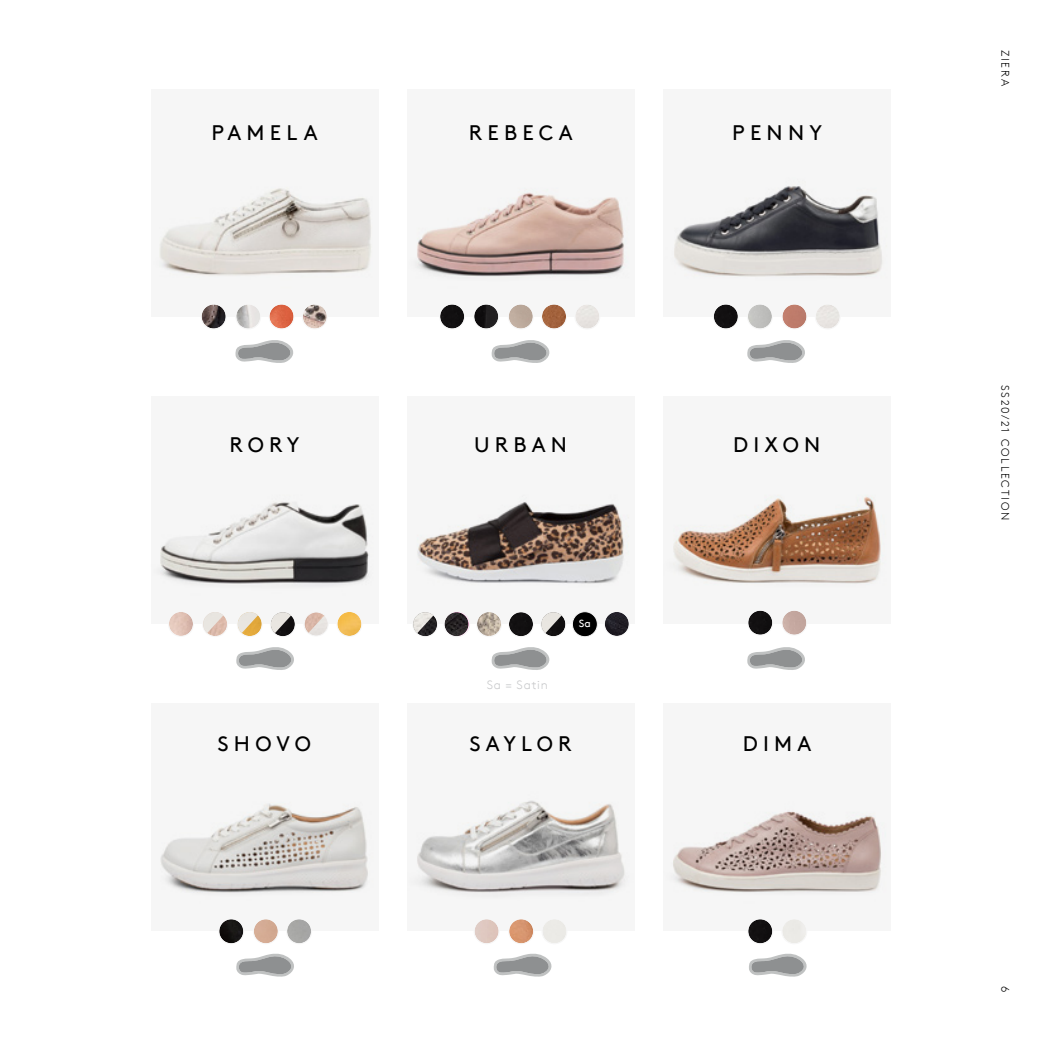
<style>
.page{position:relative;width:1042px;height:1042px;background:#fff}
.page>*{position:absolute;margin:0;border:0;box-sizing:border-box;transform-origin:0 0}
.t1{font:21px "Brown TT";letter-spacing:.25em;color:#000}
.t2{font:300 12.25px "Brown TT";letter-spacing:.065em;color:#c7c8ca}
.t3{font:300 11.03px "Brown TT";letter-spacing:.165em;color:#000}
.t4{font:10.5px "Brown TT";color:#fff}
</style>
<div class="page">
<img style="left:666px;top:808px;width:220px;height:117px">
<img style="left:666px;top:494px;width:220px;height:121px">
<img style="left:156px;top:187px;width:217px;height:123px">
<img style="left:671px;top:177px;width:216px;height:133px">
<img style="left:409px;top:187px;width:220px;height:123px">
<img style="left:153px;top:494px;width:220px;height:124px">
<img style="left:408px;top:794px;width:222px;height:131px">
<img style="left:160px;top:802px;width:213px;height:123px">
<img style="left:417px;top:494px;width:212px;height:125px">
<img style="left:303px;top:304px;width:24px;height:24px;border-radius:12px">
<div style="left:302px;top:303px;width:26px;height:26px;border:1px solid #f6f6f6;border-radius:50%"></div>
<img style="left:575px;top:304px;width:24px;height:24px;border-radius:12px">
<div style="left:574px;top:303px;width:26px;height:26px;border:1px solid #f6f6f6;border-radius:50%"></div>
<img style="left:304px;top:612px;width:24px;height:24px;border-radius:12px">
<div style="left:304px;top:611px;width:25px;height:25px;border:1px solid #f6f6f6;border-radius:50%"></div>
<img style="left:337px;top:612px;width:24px;height:24px;border-radius:12px">
<div style="left:336px;top:611px;width:26px;height:26px;border:1px solid #f6f6f6;border-radius:50%"></div>
<img style="left:605px;top:612px;width:24px;height:24px;border-radius:12px">
<div style="left:604px;top:611px;width:26px;height:26px;border:1px solid #f6f6f6;border-radius:50%"></div>
<img style="left:202px;top:304px;width:24px;height:24px;border-radius:12px">
<div style="left:201px;top:303px;width:26px;height:26px;border:1px solid #f6f6f6;border-radius:50%"></div>
<img style="left:219px;top:919px;width:24px;height:24px;border-radius:12px">
<div style="left:218px;top:918px;width:26px;height:26px;border:1px solid #f6f6f6;border-radius:50%"></div>
<img style="left:474px;top:919px;width:25px;height:24px;border-radius:12px">
<div style="left:474px;top:918px;width:25px;height:26px;border:1px solid #f6f6f6;border-radius:50%"></div>
<img style="left:474px;top:304px;width:24px;height:24px;border-radius:12px">
<div style="left:473px;top:303px;width:26px;height:26px;border:1px solid #f6f6f6;border-radius:50%"></div>
<img style="left:782px;top:610px;width:24px;height:25px;border-radius:12px">
<div style="left:781px;top:610px;width:26px;height:25px;border:1px solid #f6f6f6;border-radius:50%"></div>
<img style="left:782px;top:919px;width:24px;height:24px;border-radius:12px">
<div style="left:781px;top:918px;width:26px;height:26px;border:1px solid #f6f6f6;border-radius:50%"></div>
<img style="left:748px;top:304px;width:24px;height:24px;border-radius:12px">
<div style="left:747px;top:303px;width:26px;height:26px;border:1px solid #f6f6f6;border-radius:50%"></div>
<img style="left:236px;top:304px;width:24px;height:24px;border-radius:12px">
<div style="left:235px;top:303px;width:26px;height:26px;border:1px solid #f6f6f6;border-radius:50%"></div>
<img style="left:254px;top:919px;width:24px;height:24px;border-radius:12px">
<div style="left:253px;top:918px;width:26px;height:26px;border:1px solid #f6f6f6;border-radius:50%"></div>
<img style="left:509px;top:919px;width:24px;height:24px;border-radius:12px">
<div style="left:508px;top:918px;width:26px;height:26px;border:1px solid #f6f6f6;border-radius:50%"></div>
<img style="left:509px;top:304px;width:24px;height:24px;border-radius:12px">
<div style="left:508px;top:303px;width:26px;height:26px;border:1px solid #f6f6f6;border-radius:50%"></div>
<img style="left:782px;top:304px;width:24px;height:24px;border-radius:12px">
<div style="left:781px;top:303px;width:26px;height:26px;border:1px solid #f6f6f6;border-radius:50%"></div>
<img style="left:269px;top:304px;width:25px;height:24px;border-radius:12px">
<div style="left:269px;top:303px;width:25px;height:26px;border:1px solid #f6f6f6;border-radius:50%"></div>
<img style="left:287px;top:919px;width:24px;height:24px;border-radius:12px">
<div style="left:286px;top:918px;width:26px;height:26px;border:1px solid #f6f6f6;border-radius:50%"></div>
<img style="left:542px;top:919px;width:24px;height:24px;border-radius:12px">
<div style="left:541px;top:918px;width:26px;height:26px;border:1px solid #f6f6f6;border-radius:50%"></div>
<img style="left:542px;top:304px;width:24px;height:24px;border-radius:12px">
<div style="left:541px;top:303px;width:26px;height:26px;border:1px solid #f6f6f6;border-radius:50%"></div>
<img style="left:440px;top:304px;width:24px;height:24px;border-radius:12px">
<div style="left:439px;top:303px;width:26px;height:26px;border:1px solid #f6f6f6;border-radius:50%"></div>
<img style="left:748px;top:610px;width:24px;height:25px;border-radius:12px">
<div style="left:747px;top:610px;width:26px;height:25px;border:1px solid #f6f6f6;border-radius:50%"></div>
<img style="left:748px;top:919px;width:24px;height:24px;border-radius:12px">
<div style="left:747px;top:918px;width:26px;height:26px;border:1px solid #f6f6f6;border-radius:50%"></div>
<img style="left:169px;top:612px;width:24px;height:24px;border-radius:12px">
<div style="left:168px;top:611px;width:26px;height:26px;border:1px solid #f6f6f6;border-radius:50%"></div>
<img style="left:714px;top:304px;width:24px;height:24px;border-radius:12px">
<div style="left:713px;top:303px;width:26px;height:26px;border:1px solid #f6f6f6;border-radius:50%"></div>
<img style="left:815px;top:304px;width:25px;height:24px;border-radius:12px">
<div style="left:815px;top:303px;width:25px;height:26px;border:1px solid #f6f6f6;border-radius:50%"></div>
<img style="left:203px;top:612px;width:24px;height:24px;border-radius:12px">
<div style="left:202px;top:611px;width:26px;height:26px;border:1px solid #f6f6f6;border-radius:50%"></div>
<svg style="left:445px;top:611px;width:24px;height:25px"></svg>
<div style="left:444px;top:611px;width:26px;height:26px;border:1px solid #f6f6f6;border-radius:50%"></div>
<img style="left:203px;top:612px;width:20px;height:21px">
<img style="left:238px;top:612px;width:24px;height:24px;border-radius:12px">
<div style="left:237px;top:611px;width:26px;height:26px;border:1px solid #f6f6f6;border-radius:50%"></div>
<img style="left:477px;top:612px;width:24px;height:24px;border-radius:12px">
<div style="left:476px;top:611px;width:26px;height:26px;border:1px solid #f6f6f6;border-radius:50%"></div>
<img style="left:238px;top:612px;width:20px;height:21px">
<svg style="left:303px;top:611px;width:23px;height:23px"></svg>
<img style="left:271px;top:612px;width:24px;height:24px;border-radius:12px">
<div style="left:270px;top:611px;width:26px;height:26px;border:1px solid #f6f6f6;border-radius:50%"></div>
<img style="left:509px;top:612px;width:24px;height:24px;border-radius:12px">
<div style="left:508px;top:611px;width:26px;height:26px;border:1px solid #f6f6f6;border-radius:50%"></div>
<img style="left:271px;top:612px;width:20px;height:21px">
<img style="left:541px;top:612px;width:24px;height:24px;border-radius:12px">
<div style="left:540px;top:611px;width:26px;height:26px;border:1px solid #f6f6f6;border-radius:50%"></div>
<img style="left:444px;top:612px;width:24px;height:24px;border-radius:12px">
<div style="left:443px;top:611px;width:26px;height:26px;border:1px solid #f6f6f6;border-radius:50%"></div>
<img style="left:541px;top:612px;width:20px;height:21px">
<div style="left:572px;top:612px;width:25px;height:25px;background:#000;border-radius:50%"></div>
<div style="left:572px;top:611px;width:26px;height:26px;border:1px solid #f6f6f6;border-radius:50%"></div>
<img style="left:413px;top:612px;width:24px;height:24px;border-radius:12px">
<div style="left:412px;top:611px;width:26px;height:26px;border:1px solid #f6f6f6;border-radius:50%"></div>
<img style="left:413px;top:612px;width:20px;height:21px">
<svg style="left:235px;top:340px;width:58px;height:23px"></svg>
<svg style="left:492px;top:340px;width:57px;height:23px"></svg>
<svg style="left:747px;top:340px;width:58px;height:23px"></svg>
<svg style="left:747px;top:647px;width:58px;height:23px"></svg>
<svg style="left:492px;top:647px;width:57px;height:23px"></svg>
<svg style="left:236px;top:647px;width:58px;height:23px"></svg>
<svg style="left:236px;top:953px;width:58px;height:23px"></svg>
<svg style="left:494px;top:953px;width:57px;height:23px"></svg>
<svg style="left:749px;top:953px;width:57px;height:23px"></svg>
<p class="t3" style="left:1011px;top:50px;width:38px;rotate:90deg">ZIERA</p>
<p class="t1" style="left:211px;top:120px;width:108px">PAMELA</p>
<p class="t1" style="left:469px;top:120px;width:105px">REBECA</p>
<p class="t1" style="left:732px;top:120px;width:91px">PENNY</p>
<p class="t1" style="left:229px;top:432px;width:72px">RORY</p>
<p class="t1" style="left:474px;top:432px;width:94px">URBAN</p>
<p class="t1" style="left:733px;top:432px;width:89px">DIXON</p>
<p class="t3" style="left:1011px;top:384px;width:138px;rotate:90deg">SS20/21 COLLECTION</p>
<p class="t4" style="left:579px;top:617px;width:13px">Sa</p>
<p class="t2" style="left:487px;top:678px;width:63px">Sa = Satin</p>
<p class="t1" style="left:217px;top:731px;width:95px">SHOVO</p>
<p class="t1" style="left:469px;top:731px;width:103px">SAYLOR</p>
<p class="t1" style="left:743px;top:731px;width:70px">DIMA</p>
<p class="t3" style="left:1011px;top:986px;width:8px;rotate:90deg">6</p>
</div>
